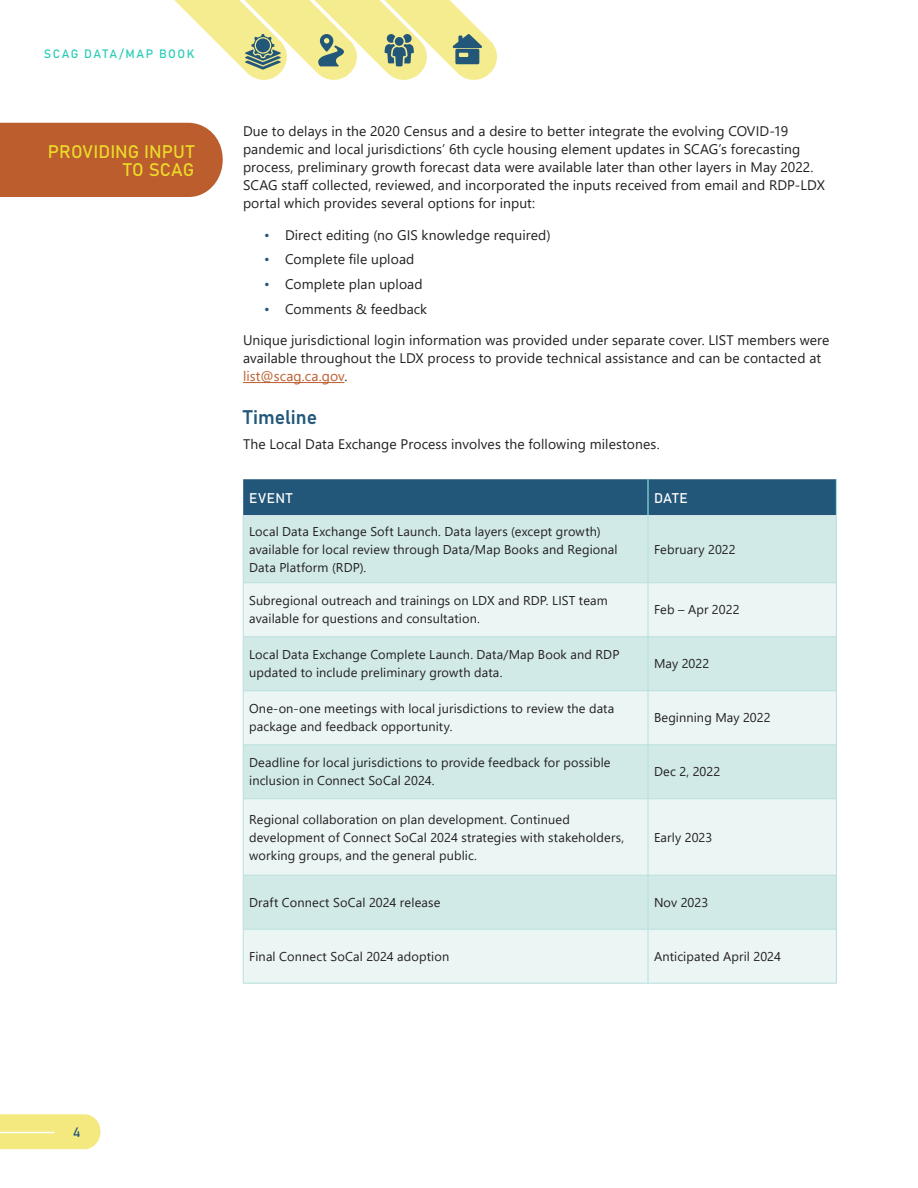
<style>
.page{position:relative;width:918px;height:1188px;background:#fff}
.page>*{position:absolute;margin:0;border:0;box-sizing:border-box;transform-origin:0 0}
.Heading_2{font:19.5px "Bahnschrift";letter-spacing:.005em;color:#22577a}
.Chapter_Title{font:18px/18px "Bahnschrift";color:#ebdb29;text-align:right}
.t1{font:13.8px/18px "Segoe UI";letter-spacing:.01em;color:#231f20}
.Table_Head{font:13.8px "Bahnschrift";letter-spacing:.035em;color:#fff}
.t2{font:13.5px "Bahnschrift";color:#22577a}
.Table_Text_8_5pt{font:12.75px/18px "Segoe UI";letter-spacing:.01em;color:#231f20}
.t3{font:12px "Bahnschrift";letter-spacing:.12em;color:#26ccb5}
.s1{color:#26557f}
.s2{color:#bc5d2e}
</style>
<div class="page">
<div style="left:0;top:123px;width:223px;height:74px;background:#bc5d2e"></div>
<svg style="left:0;top:1114px;width:101px;height:35px;background:#f3ea85"></svg>
<hr style="left:0;top:1132px;width:54px;height:1px;background:#fff">
<svg style="left:174px;top:0;width:323px;height:80px"></svg>
<hr style="left:243px;top:382px;width:101px;height:1px;background:#bc5d2e">
<div style="left:243px;top:479px;width:593px;height:36px;background:#22577a"></div>
<div style="left:244px;top:515px;width:592px;height:67px;background:#d1eae8"></div>
<svg style="left:244px;top:583px;width:592px;height:400px;background:#dff0ef"></svg>
<hr style="left:836px;top:479px;width:1px;height:36px;background:#93e6da">
<hr style="left:647px;top:479px;width:2px;height:36px;background:#93e6da">
<hr style="left:243px;top:515px;width:1px;height:68px;background:#b9dfdc">
<hr style="left:648px;top:515px;width:1px;height:68px;background:#b9dfdc">
<hr style="left:836px;top:515px;width:1px;height:68px;background:#b9dfdc">
<hr style="left:243px;top:582px;width:405px;height:1px;background:#b9dfdc">
<hr style="left:243px;top:583px;width:1px;height:54px;background:#b9dfdc">
<hr style="left:648px;top:582px;width:189px;height:1px;background:#b9dfdc">
<hr style="left:648px;top:583px;width:1px;height:54px;background:#b9dfdc">
<hr style="left:836px;top:583px;width:1px;height:54px;background:#b9dfdc">
<hr style="left:243px;top:636px;width:405px;height:1px;background:#b9dfdc">
<hr style="left:243px;top:637px;width:1px;height:54px;background:#b9dfdc">
<hr style="left:648px;top:636px;width:189px;height:1px;background:#b9dfdc">
<hr style="left:648px;top:637px;width:1px;height:54px;background:#b9dfdc">
<hr style="left:836px;top:637px;width:1px;height:54px;background:#b9dfdc">
<hr style="left:243px;top:690px;width:405px;height:1px;background:#b9dfdc">
<hr style="left:243px;top:691px;width:1px;height:54px;background:#b9dfdc">
<hr style="left:648px;top:690px;width:189px;height:1px;background:#b9dfdc">
<hr style="left:648px;top:691px;width:1px;height:54px;background:#b9dfdc">
<hr style="left:836px;top:691px;width:1px;height:54px;background:#b9dfdc">
<hr style="left:243px;top:744px;width:405px;height:1px;background:#b9dfdc">
<hr style="left:243px;top:745px;width:1px;height:54px;background:#b9dfdc">
<hr style="left:648px;top:744px;width:189px;height:1px;background:#b9dfdc">
<hr style="left:648px;top:745px;width:1px;height:54px;background:#b9dfdc">
<hr style="left:836px;top:745px;width:1px;height:54px;background:#b9dfdc">
<hr style="left:243px;top:798px;width:405px;height:1px;background:#b9dfdc">
<hr style="left:243px;top:799px;width:1px;height:76px;background:#b9dfdc">
<hr style="left:648px;top:798px;width:189px;height:1px;background:#b9dfdc">
<hr style="left:648px;top:799px;width:1px;height:76px;background:#b9dfdc">
<hr style="left:836px;top:799px;width:1px;height:76px;background:#b9dfdc">
<hr style="left:243px;top:875px;width:405px;height:1px;background:#b9dfdc">
<hr style="left:243px;top:875px;width:1px;height:54px;background:#b9dfdc">
<hr style="left:648px;top:875px;width:189px;height:1px;background:#b9dfdc">
<hr style="left:648px;top:875px;width:1px;height:54px;background:#b9dfdc">
<hr style="left:836px;top:875px;width:1px;height:54px;background:#b9dfdc">
<hr style="left:243px;top:929px;width:405px;height:1px;background:#b9dfdc">
<hr style="left:243px;top:929px;width:1px;height:54px;background:#b9dfdc">
<hr style="left:648px;top:929px;width:189px;height:1px;background:#b9dfdc">
<hr style="left:648px;top:929px;width:1px;height:54px;background:#b9dfdc">
<hr style="left:836px;top:929px;width:1px;height:54px;background:#b9dfdc">
<hr style="left:243px;top:983px;width:405px;height:1px;background:#b9dfdc">
<hr style="left:648px;top:983px;width:189px;height:1px;background:#b9dfdc">
<p class="t3" style="left:44px;top:44px;width:152px">SCAG DATA/MAP BOOK</p>
<p class="Chapter_Title" style="left:48px;top:142px;width:148px">PROVIDING INPUT<br>TO SCAG</p>
<p class="t1" style="left:243px;top:121px;width:583px">Due to delays in the 2020 Census and a desire to better integrate the evolving COVID-19 pandemic and local jurisdictions’ 6th cycle housing element updates in SCAG’s forecasting process, preliminary growth forecast data were available later than other layers in May 2022.<br>SCAG staff collected, reviewed, and incorporated the inputs received from email and RDP-LDX portal which provides several options for input:</p>
<p class="t1" style="left:264px;top:224px;width:288px"><span class="s1">•</span> Direct editing (no GIS knowledge required)</p>
<p class="t1" style="left:264px;top:249px;width:152px"><span class="s1">•</span> Complete file upload</p>
<p class="t1" style="left:264px;top:274px;width:160px"><span class="s1">•</span> Complete plan upload</p>
<p class="t1" style="left:264px;top:299px;width:165px"><span class="s1">•</span> Comments &amp; feedback</p>
<p class="t1" style="left:243px;top:330px;width:588px">Unique jurisdictional login information was provided under separate cover. LIST members were available throughout the LDX process to provide technical assistance and can be contacted at <span class="s2">list@scag.ca.gov</span>.</p>
<p class="Heading_2" style="left:243px;top:402px;width:76px">Timeline</p>
<p class="t1" style="left:243px;top:434px;width:418px">The Local Data Exchange Process involves the following milestones.</p>
<p class="Table_Head" style="left:249px;top:487px;width:45px">EVENT</p>
<p class="Table_Head" style="left:654px;top:487px;width:35px">DATE</p>
<p class="Table_Text_8_5pt" style="left:249px;top:521px;width:370px">Local Data Exchange Soft Launch. Data layers (except growth) available for local review through Data/Map Books and Regional<br>Data Platform (RDP).</p>
<p class="Table_Text_8_5pt" style="left:654px;top:539px;width:83px">February 2022</p>
<p class="Table_Text_8_5pt" style="left:249px;top:591px;width:360px">Subregional outreach and trainings on LDX and RDP. LIST team available for questions and consultation.</p>
<p class="Table_Text_8_5pt" style="left:654px;top:600px;width:87px">Feb – Apr 2022</p>
<p class="Table_Text_8_5pt" style="left:249px;top:645px;width:372px">Local Data Exchange Complete Launch. Data/Map Book and RDP updated to include preliminary growth data.</p>
<p class="Table_Text_8_5pt" style="left:654px;top:654px;width:57px">May 2022</p>
<p class="Table_Text_8_5pt" style="left:249px;top:699px;width:367px">One-on-one meetings with local jurisdictions to review the data package and feedback opportunity.</p>
<p class="Table_Text_8_5pt" style="left:654px;top:708px;width:118px">Beginning May 2022</p>
<p class="Table_Text_8_5pt" style="left:249px;top:753px;width:363px">Deadline for local jurisdictions to provide feedback for possible inclusion in Connect SoCal 2024.</p>
<p class="Table_Text_8_5pt" style="left:654px;top:762px;width:68px">Dec 2, 2022</p>
<p class="Table_Text_8_5pt" style="left:249px;top:809px;width:377px">Regional collaboration on plan development. Continued development of Connect SoCal 2024 strategies with stakeholders, working groups, and the general public.</p>
<p class="Table_Text_8_5pt" style="left:654px;top:827px;width:60px">Early 2023</p>
<p class="Table_Text_8_5pt" style="left:249px;top:892px;width:193px">Draft Connect SoCal 2024 release</p>
<p class="Table_Text_8_5pt" style="left:654px;top:892px;width:56px">Nov 2023</p>
<p class="Table_Text_8_5pt" style="left:249px;top:946px;width:202px">Final Connect SoCal 2024 adoption</p>
<p class="Table_Text_8_5pt" style="left:654px;top:946px;width:128px">Anticipated April 2024</p>
<p class="t2" style="left:73px;top:1122px;width:9px">4</p>
</div>
